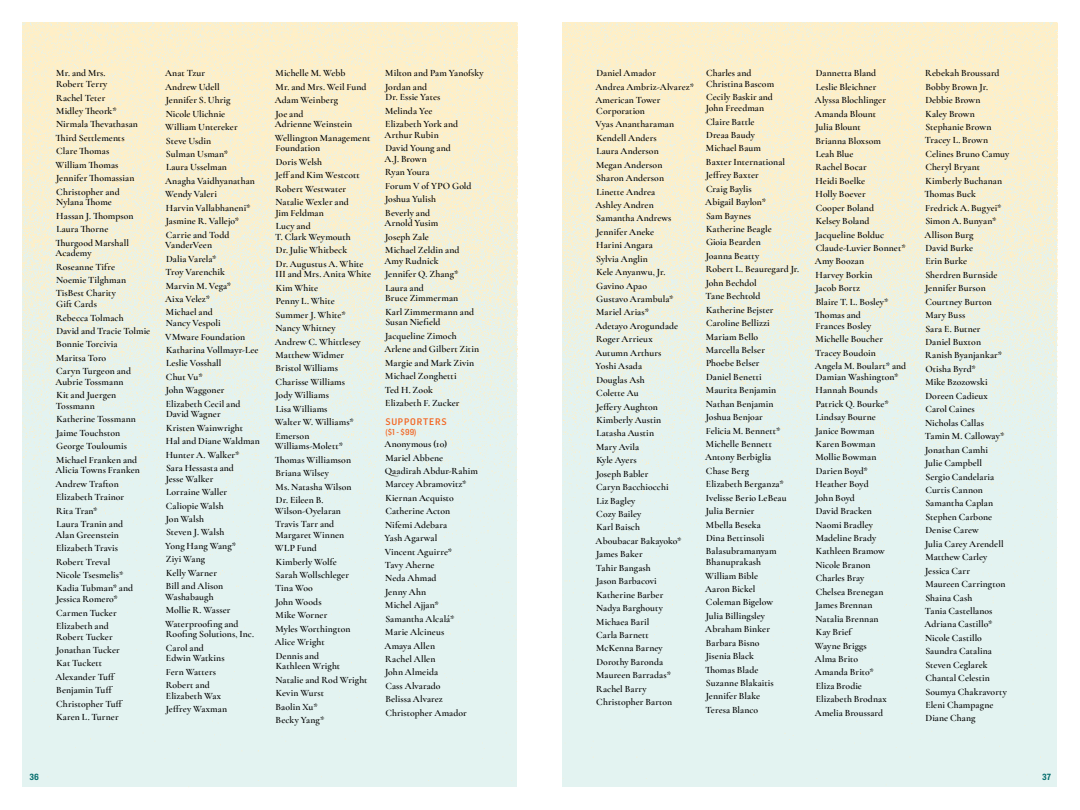
<style>
.page{position:relative;width:1080px;height:810px;background:#fff}
.page>*{position:absolute;margin:0;border:0;box-sizing:border-box;transform-origin:0 0}
.t1{font:600 9.75px/13.4px "Cormorant Garamond";letter-spacing:.005em;color:#000}
.t2{font:500 9.38px "Flama Semicondensed";letter-spacing:.08em;color:#f26522}
.t3{font:600 8.75px "Flama Semicondensed";color:#006b6b}
.t4{font:500 8.5px "Flama Semicondensed";color:#f26522}
</style>
<div class="page">
<img style="left:22px;top:22px;width:496px;height:765px">
<img style="left:562px;top:22px;width:496px;height:765px">
<p class="t1" style="left:56px;top:68px;width:53px;line-height:10.6px">Mr. and Mrs.<br>Robert Terry</p>
<p class="t1" style="left:55px;top:91px;width:84px">Rachel Teter<br>Midley Theork*<br>Nirmala Thevathasan<br>Third Settlements<br>Clare Thomas<br>William Thomas<br>Jennifer Thomassian<br>Christopher and</p>
<p class="t1" style="left:55px;top:195px;width:80px">Nylana Thome<br>Hassan J. Thompson<br>Laura Thorne<br>Thurgood Marshall</p>
<p class="t1" style="left:55px;top:246px;width:72px">Academy<br>Roseanne Tifre<br>Noemie Tilghman<br>TisBest Charity</p>
<p class="t1" style="left:56px;top:297px;width:96px">Gift Cards<br>Rebecca Tolmach<br>David and Tracie Tolmie<br>Bonnie Torcivia<br>Maritsa Toro<br>Caryn Turgeon and</p>
<p class="t1" style="left:55px;top:375px;width:70px">Aubrie Tossmann<br>Kit and Juergen</p>
<p class="t1" style="left:56px;top:399px;width:83px">Tossmann<br>Katherine Tossmann<br>Jaime Touchston<br>George Touloumis<br>Michael Franken and</p>
<p class="t1" style="left:55px;top:463px;width:86px">Alicia Towns Franken<br>Andrew Trafton<br>Elizabeth Trainor<br>Rita Tran*<br>Laura Tranin and</p>
<p class="t1" style="left:55px;top:528px;width:79px">Alan Greenstein<br>Elizabeth Travis<br>Robert Treval<br>Nicole Tsesmelis*<br>Kadia Tubman* and</p>
<p class="t1" style="left:56px;top:592px;width:63px">Jessica Romero*<br>Carmen Tucker<br>Elizabeth and</p>
<p class="t1" style="left:55px;top:630px;width:69px">Robert Tucker<br>Jonathan Tucker<br>Kat Tuckett<br>Alexander Tuff<br>Benjamin Tuff<br>Christopher Tuff<br>Karen L. Turner</p>
<p class="t1" style="left:165px;top:67px;width:91px">Anat Tzur<br>Andrew Udell<br>Jennifer S. Uhrig<br>Nicole Ulichnie<br>William Untereker<br>Steve Usdin<br>Sulman Usman*<br>Laura Usselman<br>Anagha Vaidhyanathan<br>Wendy Valeri<br>Harvin Vallabhaneni*<br>Jasmine R. Vallejo*<br>Carrie and Todd</p>
<p class="t1" style="left:165px;top:238px;width:68px">VanderVeen<br>Dalia Varela*<br>Troy Varenchik<br>Marvin M. Vega*<br>Aixa Velez*<br>Michael and</p>
<p class="t1" style="left:165px;top:316px;width:95px">Nancy Vespoli<br>VMware Foundation<br>Katharina Vollmayr-Lee<br>Leslie Vosshall<br>Chut Vu*<br>John Waggoner<br>Elizabeth Cecil and</p>
<p class="t1" style="left:166px;top:407px;width:95px">David Wagner<br>Kristen Wainwright<br>Hal and Diane Waldman<br>Hunter A. Walker*<br>Sara Hessasta and</p>
<p class="t1" style="left:165px;top:472px;width:73px">Jesse Walker<br>Lorraine Waller<br>Caliopie Walsh<br>Jon Walsh<br>Steven J. Walsh<br>Yong Hang Wang*<br>Ziyi Wang<br>Kelly Warner<br>Bill and Alison</p>
<p class="t1" style="left:165px;top:590px;width:75px">Washabaugh<br>Mollie R. Wasser<br>Waterproofing and</p>
<p class="t1" style="left:166px;top:627px;width:90px">Roofing Solutions, Inc.<br>Carol and</p>
<p class="t1" style="left:166px;top:652px;width:60px">Edwin Watkins<br>Fern Watters<br>Robert and</p>
<p class="t1" style="left:166px;top:689px;width:63px">Elizabeth Wax<br>Jeffrey Waxman</p>
<p class="t1" style="left:275px;top:67px;width:93px">Michelle M. Webb<br>Mr. and Mrs. Weil Fund<br>Adam Weinberg<br>Joe and</p>
<p class="t1" style="left:275px;top:117px;width:97px">Adrienne Weinstein<br>Wellington Management</p>
<p class="t1" style="left:275px;top:142px;width:86px">Foundation<br>Doris Welsh<br>Jeff and Kim Westcott<br>Robert Westwater<br>Natalie Wexler and</p>
<p class="t1" style="left:275px;top:206px;width:50px">Jim Feldman<br>Lucy and</p>
<p class="t1" style="left:275px;top:230px;width:90px">T. Clark Weymouth<br>Dr. Julie Whitbeck<br>Dr. Augustus A. White</p>
<p class="t1" style="left:275px;top:267px;width:98px">III and Mrs. Anita White<br>Kim White<br>Penny L. White<br>Summer J. White*<br>Nancy Whitney<br>Andrew C. Whittlesey<br>Matthew Widmer<br>Bristol Williams<br>Charisse Williams<br>Jody Williams<br>Lisa Williams<br>Walter W. Williams*<br>Emerson</p>
<p class="t1" style="left:275px;top:439px;width:78px">Williams-Molett*<br>Thomas Williamson<br>Briana Wilsey<br>Ms. Natasha Wilson<br>Dr. Eileen B.</p>
<p class="t1" style="left:275px;top:504px;width:68px">Wilson-Oyelaran<br>Travis Tarr and</p>
<p class="t1" style="left:275px;top:528px;width:77px">Margaret Winnen<br>WLP Fund<br>Kimberly Wolfe<br>Sarah Wollschleger<br>Tina Woo<br>John Woods<br>Mike Worner<br>Myles Worthington<br>Alice Wright<br>Dennis and</p>
<p class="t1" style="left:276px;top:659px;width:93px">Kathleen Wright<br>Natalie and Rod Wright<br>Kevin Wurst<br>Baolin Xu*<br>Becky Yang*</p>
<p class="t1" style="left:385px;top:67px;width:100px">Milton and Pam Yanofsky<br>Jordan and</p>
<p class="t1" style="left:385px;top:91px;width:74px">Dr. Essie Yates<br>Melinda Yee<br>Elizabeth York and</p>
<p class="t1" style="left:384px;top:128px;width:68px">Arthur Rubin<br>David Young and</p>
<p class="t1" style="left:384px;top:152px;width:89px">A.J. Brown<br>Ryan Youra<br>Forum V of YPO Gold<br>Joshua Yulish<br>Beverly and</p>
<p class="t1" style="left:384px;top:217px;width:76px">Arnold Yusim<br>Joseph Zale<br>Michael Zeldin and</p>
<p class="t1" style="left:384px;top:254px;width:76px">Amy Rudnick<br>Jennifer Q. Zhang*<br>Laura and</p>
<p class="t1" style="left:385px;top:292px;width:90px">Bruce Zimmerman<br>Karl Zimmermann and</p>
<p class="t1" style="left:384px;top:316px;width:96px">Susan Niefield<br>Jacqueline Zimoch<br>Arlene and Gilbert Zitin<br>Margie and Mark Zivin<br>Michael Zonghetti<br>Ted H. Zook<br>Elizabeth F. Zucker</p>
<p class="t2" style="left:385px;top:415px;width:63px">SUPPORTERS</p>
<p class="t4" style="left:386px;top:426px;width:32px">($1 - $99)</p>
<p class="t1" style="left:384px;top:437px;width:95px">Anonymous (10)<br>Mariel Abbene<br>Qaadirah Abdur-Rahim<br>Marcey Abramovitz*<br>Kiernan Acquisto<br>Catherine Acton<br>Nifemi Adebara<br>Yash Agarwal<br>Vincent Aguirre*<br>Tavy Aherne<br>Neda Ahmad<br>Jenny Ahn<br>Michel Ajjan*<br>Samantha Alcalá*<br>Marie Alcineus<br>Amaya Allen<br>Rachel Allen<br>John Almeida<br>Cass Alvarado<br>Belissa Alvarez<br>Christopher Amador</p>
<p class="t1" style="left:595px;top:67px;width:100px">Daniel Amador<br>Andrea Ambriz-Alvarez*<br>American Tower</p>
<p class="t1" style="left:595px;top:104px;width:88px">Corporation<br>Vyas Anantharaman<br>Kendell Anders<br>Laura Anderson<br>Megan Anderson<br>Sharon Anderson<br>Linette Andrea<br>Ashley Andren<br>Samantha Andrews<br>Jennifer Aneke<br>Harini Angara<br>Sylvia Anglin<br>Kele Anyanwu, Jr.<br>Gavino Apao<br>Gustavo Arambula*<br>Mariel Arias*<br>Adetayo Arogundade<br>Roger Arrieux<br>Autumn Arthurs<br>Yoshi Asada<br>Douglas Ash<br>Colette Au<br>Jeffery Aughton<br>Kimberly Austin<br>Latasha Austin<br>Mary Avila<br>Kyle Ayers<br>Joseph Babler<br>Caryn Bacchiocchi<br>Liz Bagley<br>Cozy Bailey<br>Karl Baisch<br>Aboubacar Bakayoko*<br>James Baker<br>Tahir Bangash<br>Jason Barbacovi<br>Katherine Barber<br>Nadya Barghouty<br>Michaea Baril<br>Carla Barnett<br>McKenna Barney<br>Dorothy Baronda<br>Maureen Barradas*<br>Rachel Barry<br>Christopher Barton</p>
<p class="t1" style="left:706px;top:68px;width:70px;line-height:10.6px">Charles and<br>Christina Bascom</p>
<p class="t1" style="left:706px;top:92px;width:69px;line-height:10.6px">Cecily Baskir and<br>John Freedman</p>
<p class="t1" style="left:705px;top:115px;width:96px">Claire Battle<br>Dreaa Baudy<br>Michael Baum<br>Baxter International<br>Jeffrey Baxter<br>Craig Baylis<br>Abigail Baylon*<br>Sam Baynes<br>Katherine Beagle<br>Gioia Bearden<br>Joanna Beatty<br>Robert L. Beauregard Jr.<br>John Bechdol<br>Tane Bechtold<br>Katherine Bejster<br>Caroline Bellizzi<br>Mariam Bello<br>Marcella Belser<br>Phoebe Belser<br>Daniel Benetti<br>Maurita Benjamin<br>Nathan Benjamin<br>Joshua Benjoar<br>Felicia M. Bennett*<br>Michelle Bennett<br>Antony Berbiglia<br>Chase Berg<br>Elizabeth Berganza*<br>Ivelisse Berio LeBeau<br>Julia Bernier<br>Mbella Beseka<br>Dina Bettinsoli<br>Balasubramanyam</p>
<p class="t1" style="left:705px;top:555px;width:70px">Bhanuprakash<br>William Bible<br>Aaron Bickel<br>Coleman Bigelow<br>Julia Billingsley<br>Abraham Binker<br>Barbara Bisno<br>Jisenia Black<br>Thomas Blade<br>Suzanne Blakaitis<br>Jennifer Blake<br>Teresa Blanco</p>
<p class="t1" style="left:815px;top:66px;width:92px">Dannetta Bland<br>Leslie Bleichner<br>Alyssa Blochlinger<br>Amanda Blount<br>Julia Blount<br>Brianna Bloxsom<br>Leah Blue<br>Rachel Bocar<br>Heidi Boelke<br>Holly Boever<br>Cooper Boland<br>Kelsey Boland<br>Jacqueline Bolduc<br>Claude-Luvier Bonnet*<br>Amy Boozan<br>Harvey Borkin<br>Jacob Bortz<br>Blaire T. L. Bosley*<br>Thomas and</p>
<p class="t1" style="left:815px;top:319px;width:93px">Frances Bosley<br>Michelle Boucher<br>Tracey Boudoin<br>Angela M. Boulart* and</p>
<p class="t1" style="left:815px;top:370px;width:85px">Damian Washington*<br>Hannah Bounds<br>Patrick Q. Bourke*<br>Lindsay Bourne<br>Janice Bowman<br>Karen Bowman<br>Mollie Bowman<br>Darien Boyd*<br>Heather Boyd<br>John Boyd<br>David Bracken<br>Naomi Bradley<br>Madeline Brady<br>Kathleen Bramow<br>Nicole Branon<br>Charles Bray<br>Chelsea Brenegan<br>James Brennan<br>Natalia Brennan<br>Kay Brief<br>Wayne Briggs<br>Alma Brito<br>Amanda Brito*<br>Eliza Brodie<br>Elizabeth Brodnax<br>Amelia Broussard</p>
<p class="t1" style="left:924px;top:66px;width:86px">Rebekah Broussard<br>Bobby Brown Jr.<br>Debbie Brown<br>Kaley Brown<br>Stephanie Brown<br>Tracey L. Brown<br>Celines Bruno Camuy<br>Cheryl Bryant<br>Kimberly Buchanan<br>Thomas Buck<br>Fredrick A. Bugyei*<br>Simon A. Bunyan*<br>Allison Burg<br>David Burke<br>Erin Burke<br>Sherdren Burnside<br>Jennifer Burson<br>Courtney Burton<br>Mary Buss<br>Sara E. Butner<br>Daniel Buxton<br>Ranish Byanjankar*<br>Otisha Byrd*<br>Mike Bzozowski<br>Doreen Cadieux<br>Carol Caines<br>Nicholas Callas<br>Tamin M. Calloway*<br>Jonathan Camhi<br>Julie Campbell<br>Sergio Candelaria<br>Curtis Cannon<br>Samantha Caplan<br>Stephen Carbone<br>Denise Carew<br>Julia Carey Arendell<br>Matthew Carley<br>Jessica Carr<br>Maureen Carrington<br>Shaina Cash<br>Tania Castellanos<br>Adriana Castillo*<br>Nicole Castillo<br>Saundra Catalina<br>Steven Ceglarek<br>Chantal Celestin<br>Soumya Chakravorty<br>Eleni Champagne<br>Diane Chang</p>
<p class="t3" style="left:29px;top:771px;width:11px">36</p>
<p class="t3" style="left:1042px;top:771px;width:11px">37</p>
</div>
